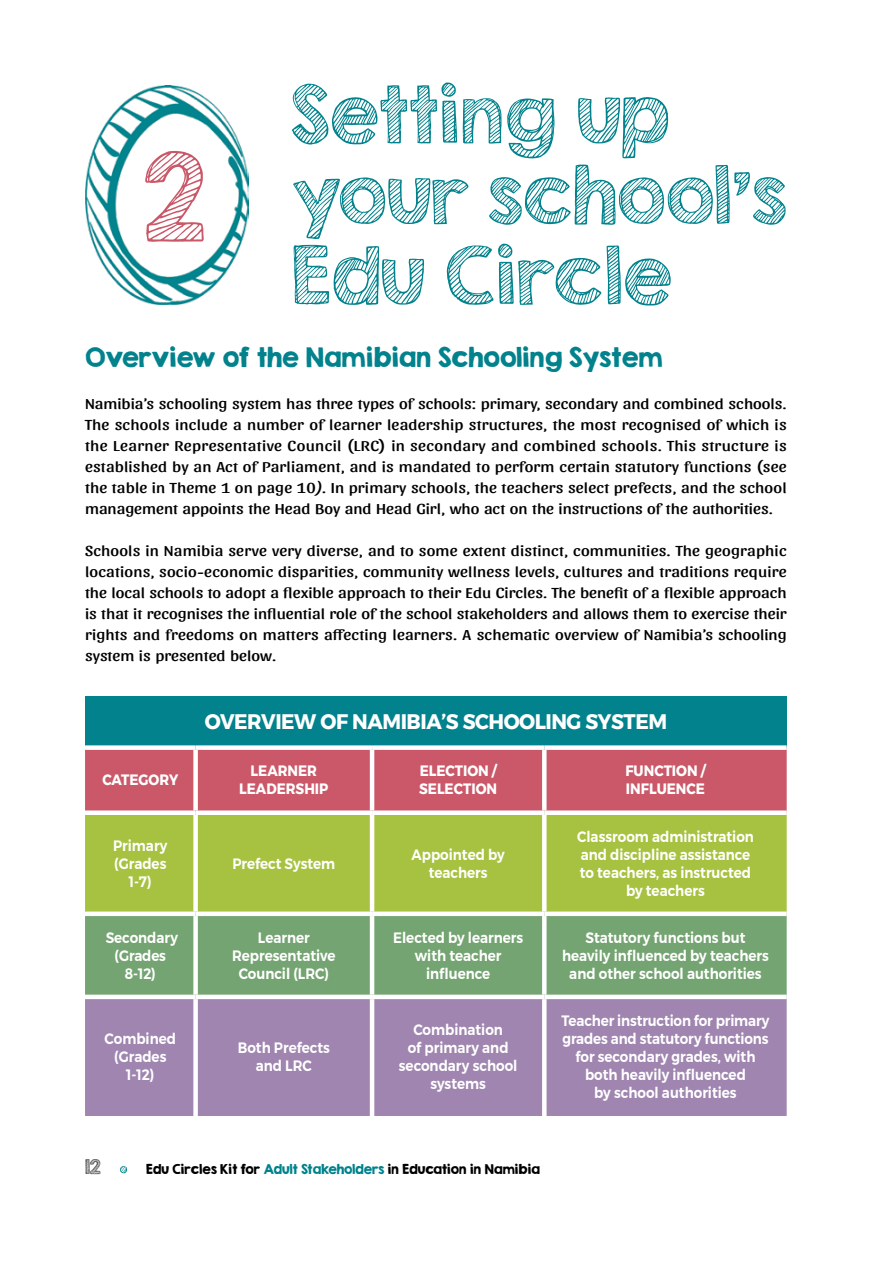
<style>
.page{position:relative;width:893px;height:1263px;background:#fff}
.page>*{position:absolute;margin:0;border:0;box-sizing:border-box;transform-origin:0 0}
.t1{font:108.75px "KG Second Chances Sketch";color:#ca5868;scale:.95 1}
.t2{font:70.5px/80.6px "KG Second Chances Sketch";color:#01828c}
.t3{font:24px "KG Second Chances Solid";color:#01828c}
.t4{font:700 21px "Montserrat";letter-spacing:-.02em;color:#fff;scale:.95 1}
.t5{font:18px "KG Second Chances Sketch";color:#000}
.t6{font:15px/21px "Sansita";color:#000;text-align:justify;scale:1.15 1}
.t7{font:600 15px/18px "Montserrat";color:#fff;text-align:center;scale:.9 1}
.t8{font:700 15px/18px "Montserrat";color:#fff;scale:.9 1}
.t9{font:12px "KG Second Chances Solid";color:#000}
.s1{font-style:italic}
.s2{color:#01828c}
</style>
<div class="page">
<svg style="left:120px;top:1166px;width:7px;height:7px"></svg>
<img style="left:85px;top:85px;width:164px;height:220px">
<div style="left:85px;top:696px;width:702px;height:52px;background:#01828c"></div>
<div style="left:85px;top:750px;width:702px;height:60px;background:#ca5868"></div>
<div style="left:85px;top:815px;width:702px;height:96px;background:#a7c240"></div>
<div style="left:85px;top:916px;width:702px;height:79px;background:#74a471"></div>
<div style="left:85px;top:999px;width:702px;height:117px;background:#9f85af"></div>
<div style="left:85px;top:745px;width:111px;height:5px;background:#fff"></div>
<div style="left:196px;top:745px;width:176px;height:5px;background:#fff"></div>
<div style="left:193px;top:750px;width:5px;height:60px;background:#fff"></div>
<div style="left:372px;top:745px;width:172px;height:5px;background:#fff"></div>
<hr style="left:370px;top:750px;width:4px;height:60px;background:#fff">
<div style="left:544px;top:745px;width:243px;height:5px;background:#fff"></div>
<div style="left:542px;top:750px;width:5px;height:60px;background:#fff"></div>
<div style="left:193px;top:815px;width:5px;height:96px;background:#fff"></div>
<hr style="left:370px;top:815px;width:4px;height:96px;background:#fff">
<div style="left:542px;top:815px;width:5px;height:96px;background:#fff"></div>
<div style="left:193px;top:916px;width:5px;height:79px;background:#fff"></div>
<hr style="left:370px;top:916px;width:4px;height:79px;background:#fff">
<div style="left:542px;top:916px;width:5px;height:79px;background:#fff"></div>
<div style="left:193px;top:999px;width:5px;height:117px;background:#fff"></div>
<hr style="left:370px;top:999px;width:4px;height:117px;background:#fff">
<div style="left:542px;top:999px;width:5px;height:117px;background:#fff"></div>
<h1 class="t1" style="left:143px;top:127px;width:68px">2</h1>
<h2 class="t2" style="left:291px;top:74px;width:497px">Setting up your school’s<br>Edu Circle</h2>
<h3 class="t3" style="left:85px;top:342px;width:579px">Overview of the Namibian Schooling System</h3>
<p class="t6" style="left:85px;top:394px;width:612px">Namibia’s schooling system has three types of schools: primary, secondary and combined schools.<br>The schools include a number of learner leadership structures, the most recognised of which is the Learner Representative Council (LRC) in secondary and combined schools. This structure is established by an Act of Parliament, and is mandated to perform certain statutory functions (see the table in Theme 1 on page 10<span class="s1">).</span> In primary schools, the teachers select prefects, and the school management appoints the Head Boy and Head Girl, who act on the instructions of the authorities.</p>
<p class="t6" style="left:85px;top:541px;width:612px">Schools in Namibia serve very diverse, and to some extent distinct, communities. The geographic locations, socio-economic disparities, community wellness levels, cultures and traditions require the local schools to adopt a flexible approach to their Edu Circles. The benefit of a flexible approach is that it recognises the influential role of the school stakeholders and allows them to exercise their rights and freedoms on matters affecting learners. A schematic overview of Namibia’s schooling system is presented below.</p>
<h3 class="t4" style="left:205px;top:705px;width:488px">OVERVIEW OF NAMIBIA’S SCHOOLING SYSTEM</h3>
<p class="t8" style="left:102px;top:771px;width:86px">CATEGORY</p>
<p class="t8" style="left:239px;top:762px;width:101px;text-align:center">LEARNER<br>LEADERSHIP</p>
<p class="t8" style="left:419px;top:762px;width:88px">ELECTION /<br>SELECTION</p>
<p class="t8" style="left:625px;top:762px;width:91px">FUNCTION /<br>INFLUENCE</p>
<p class="t7" style="left:113px;top:836px;width:62px">Primary (Grades<br>1-7)</p>
<p class="t7" style="left:232px;top:854px;width:116px">Prefect System</p>
<p class="t7" style="left:412px;top:845px;width:105px">Appointed by teachers</p>
<p class="t7" style="left:577px;top:827px;width:198px">Classroom administration and discipline assistance to teachers, as instructed by teachers</p>
<p class="t7" style="left:106px;top:928px;width:82px">Secondary (Grades<br>8-12)</p>
<p class="t7" style="left:232px;top:928px;width:117px">Learner<br>Representative<br>Council (LRC)</p>
<p class="t7" style="left:393px;top:928px;width:146px">Elected by learners with teacher influence</p>
<p class="t7" style="left:562px;top:928px;width:231px">Statutory functions but heavily influenced by teachers and other school authorities</p>
<p class="t7" style="left:105px;top:1029px;width:81px">Combined (Grades<br>1-12)</p>
<p class="t7" style="left:238px;top:1038px;width:104px">Both Prefects and LRC</p>
<p class="t7" style="left:399px;top:1020px;width:133px">Combination<br>of primary and secondary school systems</p>
<p class="t7" style="left:561px;top:1011px;width:233px">Teacher instruction for primary grades and statutory functions for secondary grades, with both heavily influenced<br>by school authorities</p>
<p class="t5" style="left:85px;top:1155px;width:17px">12</p>
<p class="t9" style="left:146px;top:1161px;width:395px">Edu Circles Kit for <span class="s2">Adult Stakeholders</span> in Education in Namibia</p>
</div>
